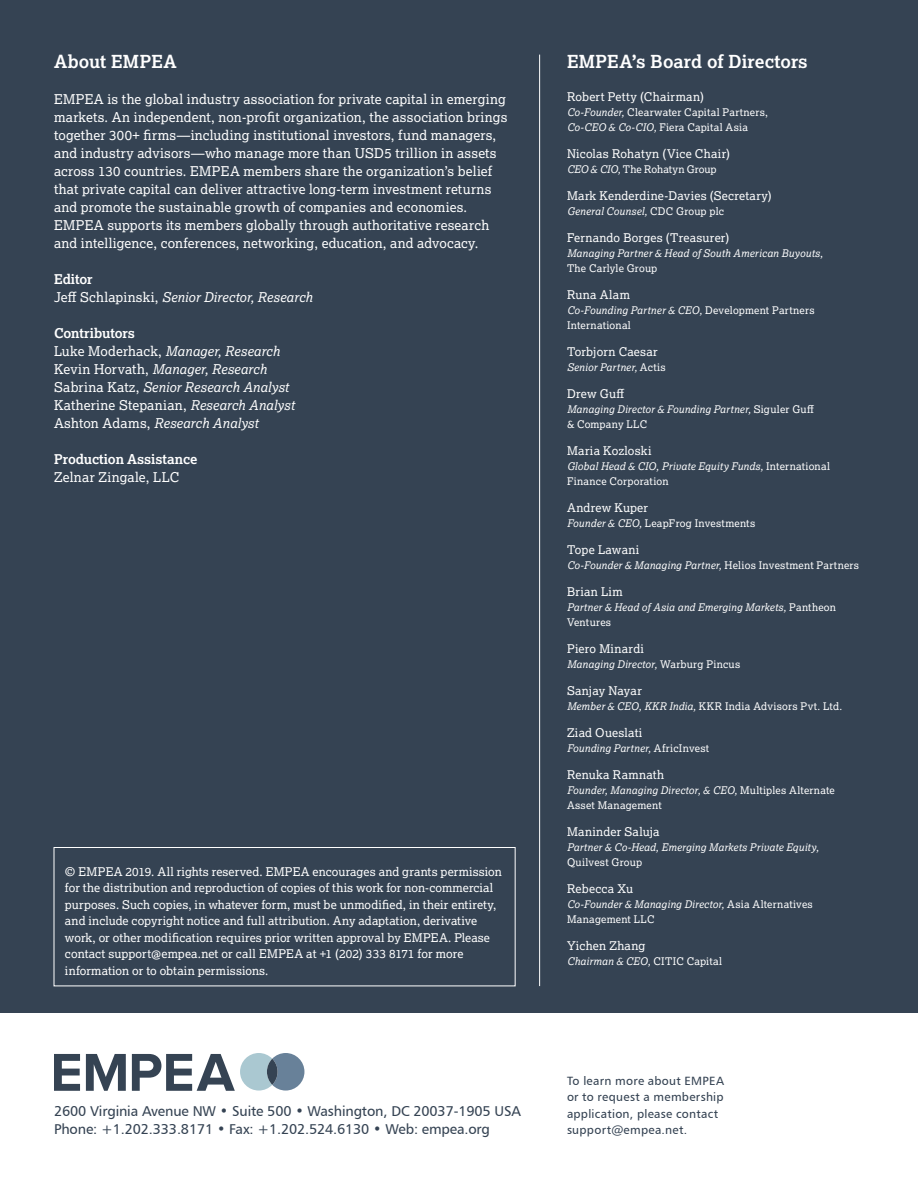
<style>
.page{position:relative;width:918px;height:1188px;background:#fff}
.page>*{position:absolute;margin:0;border:0;box-sizing:border-box;transform-origin:0 0}
.t1{font:700 18px "Lexia";letter-spacing:.005em;color:#fff}
.t2{font:14.25px "Humanist 777 BT Roman B";letter-spacing:-.01em;color:#354353}
.t3{font:13.5px/18px "Lexia";letter-spacing:.01em;color:#fff}
.t4{font:italic 13.5px "Lexia";letter-spacing:.005em;color:#fff}
.t5{font:700 13.5px "Lexia";letter-spacing:-.01em;color:#fff}
.t6{font:12px/16.5px "Lexia";letter-spacing:.01em;color:#fff}
.t7{font:12px/16.5px "Humanist 777 BT Roman B";letter-spacing:.025em;color:#354353}
.t8{font:12px "Lexia";letter-spacing:.03em;color:#fff}
.t9{font:italic 10.5px/15px "Lexia";letter-spacing:.01em;color:#fff}
.t10{font:10.5px/15px "Lexia";letter-spacing:.02em;color:#fff}
.t11{font:10.5px "Lexia";letter-spacing:-.005em;color:#fff}
.s1{font-style:normal}
.s2{font-style:italic}
</style>
<div class="page">
<div style="left:0;top:0;width:918px;height:1012px;background:#354353"></div>
<hr style="left:539px;top:55px;width:1px;height:931px;background:#fff">
<div style="left:54px;top:847px;width:461px;height:139px;border:1px solid #fff"></div>
<svg style="left:54px;top:1053px;width:250px;height:38px"></svg>
<p class="t1" style="left:54px;top:50px;width:124px">About EMPEA</p>
<p class="t3" style="left:54px;top:89px;width:455px">EMPEA is the global industry association for private capital in emerging markets. An independent, non-profit organization, the association brings together 300+ firms—including institutional investors, fund managers, and industry advisors—who manage more than USD5 trillion in assets across 130 countries. EMPEA members share the organization’s belief that private capital can deliver attractive long-term investment returns and promote the sustainable growth of companies and economies.<br>EMPEA supports its members globally through authoritative research and intelligence, conferences, networking, education, and advocacy.</p>
<p class="t5" style="left:54px;top:270px;width:40px">Editor</p>
<p class="t4" style="left:54px;top:288px;width:260px"><span class="s1">Jeff Schlapinski,</span> Senior Director, Research</p>
<p class="t5" style="left:54px;top:324px;width:83px">Contributors</p>
<p class="t4" style="left:54px;top:342px;width:227px"><span class="s1">Luke Moderhack,</span> Manager, Research</p>
<p class="t4" style="left:54px;top:360px;width:214px"><span class="s1">Kevin Horvath,</span> Manager, Research</p>
<p class="t4" style="left:54px;top:378px;width:236px"><span class="s1">Sabrina Katz,</span> Senior Research Analyst</p>
<p class="t3" style="left:54px;top:395px;width:242px">Katherine Stepanian, <span class="s2">Research Analyst</span></p>
<p class="t4" style="left:54px;top:414px;width:206px"><span class="s1">Ashton Adams,</span> Research Analyst</p>
<p class="t5" style="left:54px;top:450px;width:145px">Production Assistance</p>
<p class="t3" style="left:54px;top:467px;width:127px">Zelnar Zingale, LLC</p>
<p class="t6" style="left:65px;top:863px;width:439px">© EMPEA 2019. All rights reserved. EMPEA encourages and grants permission for the distribution and reproduction of copies of this work for non-commercial purposes. Such copies, in whatever form, must be unmodified, in their entirety, and include copyright notice and full attribution. Any adaptation, derivative work, or other modification requires prior written approval by EMPEA. Please contact support@empea.net or call EMPEA at +1 (202) 333 8171 for more information or to obtain permissions.</p>
<p class="t2" style="left:54px;top:1102px;width:468px">2600 Virginia Avenue NW • Suite 500 • Washington, DC 20037-1905 USA</p>
<p class="t2" style="left:54px;top:1120px;width:438px">Phone: +1.202.333.8171 • Fax: +1.202.524.6130 • Web: empea.org</p>
<p class="t1" style="left:567px;top:50px;width:242px">EMPEA’s Board of Directors</p>
<p class="t6" style="left:567px;top:88px;width:139px">Robert Petty (Chairman)</p>
<p class="t10" style="left:567px;top:104px;width:203px"><span class="s2">Co-Founder,</span> Clearwater Capital Partners,<br><span class="s2">Co-CEO &amp; Co-CIO,</span> Fiera Capital Asia</p>
<p class="t6" style="left:567px;top:145px;width:165px">Nicolas Rohatyn (Vice Chair)</p>
<p class="t11" style="left:567px;top:162px;width:151px"><span class="s2">CEO &amp; CIO,</span> The Rohatyn Group</p>
<p class="t6" style="left:567px;top:187px;width:206px">Mark Kenderdine-Davies (Secretary)</p>
<p class="t9" style="left:567px;top:203px;width:158px">General Counsel, <span class="s1">CDC Group plc</span></p>
<p class="t6" style="left:567px;top:229px;width:164px">Fernando Borges (Treasurer)</p>
<p class="t9" style="left:567px;top:245px;width:258px">Managing Partner &amp; Head of South American Buyouts,<br><span class="s1">The Carlyle Group</span></p>
<p class="t6" style="left:567px;top:286px;width:64px">Runa Alam</p>
<p class="t10" style="left:567px;top:302px;width:249px"><span class="s2">Co-Founding Partner &amp; CEO,</span> Development Partners<br>International</p>
<p class="t6" style="left:567px;top:343px;width:92px">Torbjorn Caesar</p>
<p class="t9" style="left:567px;top:359px;width:100px">Senior Partner, <span class="s1">Actis</span></p>
<p class="t6" style="left:567px;top:385px;width:59px">Drew Guff</p>
<p class="t9" style="left:567px;top:401px;width:248px">Managing Director &amp; Founding Partner, <span class="s1">Siguler Guff &amp; Company LLC</span></p>
<p class="t6" style="left:567px;top:442px;width:86px">Maria Kozloski</p>
<p class="t9" style="left:567px;top:458px;width:265px">Global Head &amp; CIO, Private Equity Funds, <span class="s1">International<br>Finance Corporation</span></p>
<p class="t6" style="left:567px;top:499px;width:83px">Andrew Kuper</p>
<p class="t10" style="left:567px;top:515px;width:190px"><span class="s2">Founder &amp; CEO,</span> LeapFrog Investments</p>
<p class="t6" style="left:567px;top:541px;width:74px">Tope Lawani</p>
<p class="t9" style="left:567px;top:557px;width:294px">Co-Founder &amp; Managing Partner, <span class="s1">Helios Investment Partners</span></p>
<p class="t8" style="left:567px;top:584px;width:57px">Brian Lim</p>
<p class="t9" style="left:567px;top:599px;width:271px">Partner &amp; Head of Asia and Emerging Markets, <span class="s1">Pantheon<br>Ventures</span></p>
<p class="t6" style="left:567px;top:640px;width:79px">Piero Minardi</p>
<p class="t9" style="left:567px;top:656px;width:175px">Managing Director, <span class="s1">Warburg Pincus</span></p>
<p class="t6" style="left:567px;top:682px;width:76px">Sanjay Nayar</p>
<p class="t10" style="left:567px;top:698px;width:277px"><span class="s2">Member &amp; CEO, KKR India,</span> KKR India Advisors Pvt. Ltd.</p>
<p class="t6" style="left:567px;top:724px;width:77px">Ziad Oueslati</p>
<p class="t9" style="left:567px;top:740px;width:144px">Founding Partner, <span class="s1">AfricInvest</span></p>
<p class="t8" style="left:567px;top:767px;width:99px">Renuka Ramnath</p>
<p class="t10" style="left:567px;top:782px;width:269px"><span class="s2">Founder, Managing Director, &amp; CEO,</span> Multiples Alternate<br>Asset Management</p>
<p class="t6" style="left:567px;top:823px;width:94px">Maninder Saluja</p>
<p class="t9" style="left:567px;top:839px;width:253px">Partner &amp; Co-Head, Emerging Markets Private Equity,<br><span class="s1">Quilvest Group</span></p>
<p class="t6" style="left:567px;top:880px;width:68px">Rebecca Xu</p>
<p class="t10" style="left:567px;top:896px;width:247px"><span class="s2">Co-Founder &amp; Managing Director,</span> Asia Alternatives<br>Management LLC</p>
<p class="t6" style="left:567px;top:937px;width:80px">Yichen Zhang</p>
<p class="t9" style="left:567px;top:953px;width:157px">Chairman &amp; CEO, <span class="s1">CITIC Capital</span></p>
<p class="t7" style="left:567px;top:1072px;width:159px">To learn more about EMPEA or to request a membership application, please contact support@empea.net.</p>
</div>
